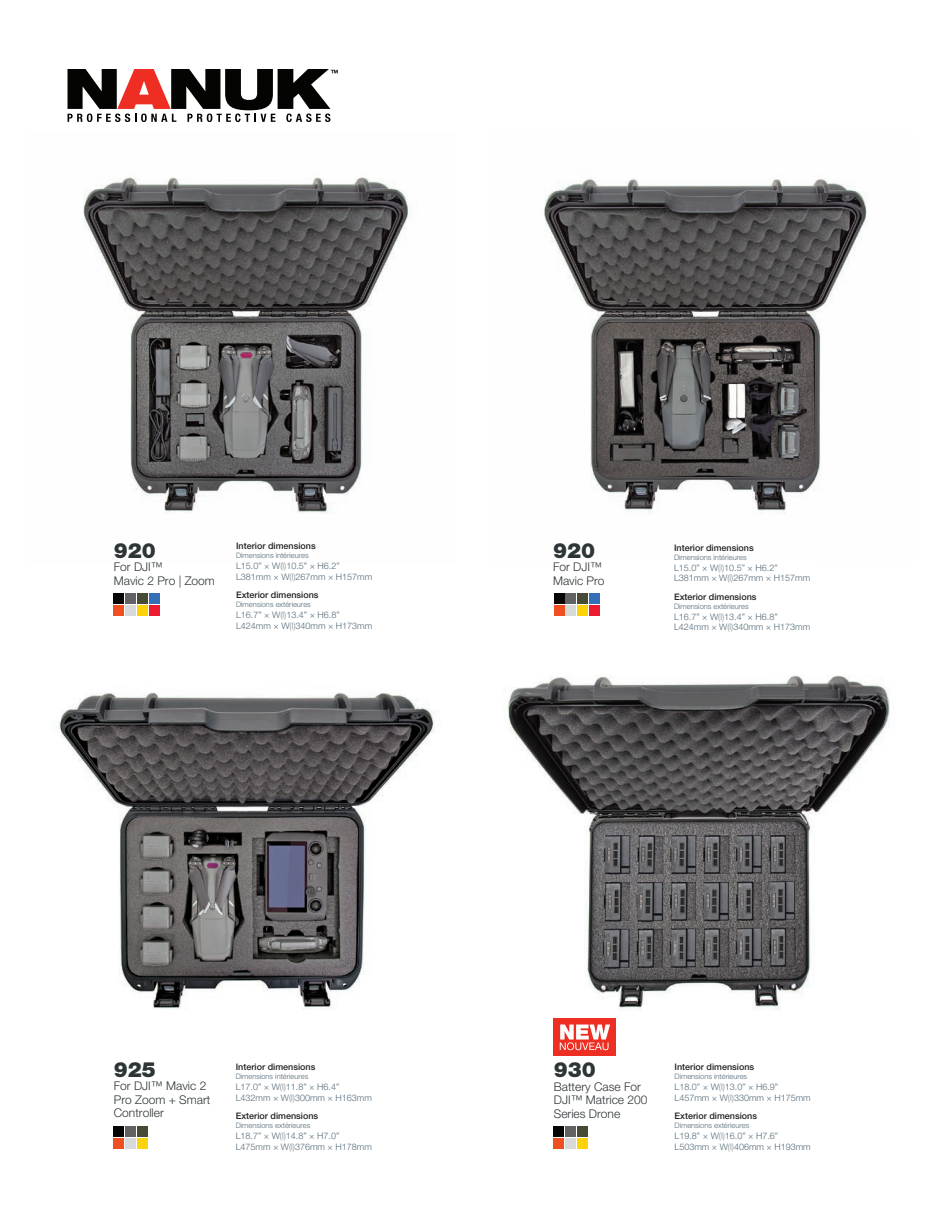
<style>
.page{position:relative;width:945px;height:1215px;background:#fff}
.page>*{position:absolute;margin:0;border:0;box-sizing:border-box;transform-origin:0 0}
.t1{font:900 21px "Helvetica Neue LT Std";color:#2e3537}
.t2{font:300 12px/13.5px "Helvetica Neue LT Std";color:#2e3537}
.t3{font:300 9px/10.8px "Helvetica Neue LT Std";color:#546a78}
.t4{font:500 9px "Helvetica Neue LT Std";color:#231f20}
.t5{font:300 7.5px "Helvetica Neue LT Std";color:#546a78}
.s1{color:#7f858a}
</style>
<div class="page">
<svg style="left:68px;top:69px;width:270px;height:53px"></svg>
<div style="left:554px;top:1127px;width:10px;height:10px;background:#040504"></div>
<div style="left:566px;top:1127px;width:10px;height:10px;background:#626262"></div>
<div style="left:578px;top:1127px;width:10px;height:10px;background:#454b34"></div>
<div style="left:578px;top:1139px;width:10px;height:10px;background:#fcd308"></div>
<div style="left:554px;top:1139px;width:10px;height:10px;background:#f04f22"></div>
<div style="left:566px;top:1139px;width:10px;height:10px;background:#d7dad8"></div>
<div style="left:114px;top:1126px;width:10px;height:11px;background:#040504"></div>
<div style="left:126px;top:1126px;width:10px;height:11px;background:#626262"></div>
<div style="left:138px;top:1126px;width:10px;height:11px;background:#454b34"></div>
<div style="left:114px;top:1138px;width:10px;height:11px;background:#f04f22"></div>
<div style="left:126px;top:1138px;width:10px;height:11px;background:#d7dad8"></div>
<div style="left:138px;top:1138px;width:10px;height:11px;background:#fcd308"></div>
<img style="left:83px;top:177px;width:328px;height:336px">
<img style="left:59px;top:692px;width:376px;height:317px">
<img style="left:544px;top:179px;width:323px;height:335px">
<div style="left:114px;top:594px;width:10px;height:10px;background:#040504"></div>
<div style="left:126px;top:594px;width:10px;height:10px;background:#626262"></div>
<div style="left:138px;top:594px;width:10px;height:10px;background:#454b34"></div>
<div style="left:138px;top:606px;width:10px;height:10px;background:#fcd308"></div>
<div style="left:114px;top:606px;width:10px;height:10px;background:#f04f22"></div>
<div style="left:126px;top:606px;width:10px;height:10px;background:#d7dad8"></div>
<div style="left:149px;top:594px;width:11px;height:10px;background:#3470b8"></div>
<div style="left:149px;top:606px;width:11px;height:10px;background:#ed1b32"></div>
<div style="left:554px;top:594px;width:10px;height:10px;background:#040504"></div>
<div style="left:566px;top:594px;width:10px;height:10px;background:#626262"></div>
<div style="left:578px;top:594px;width:10px;height:10px;background:#454b34"></div>
<div style="left:578px;top:606px;width:10px;height:10px;background:#fcd308"></div>
<div style="left:554px;top:606px;width:10px;height:10px;background:#f04f22"></div>
<div style="left:566px;top:606px;width:10px;height:10px;background:#d7dad8"></div>
<div style="left:590px;top:594px;width:10px;height:10px;background:#3470b8"></div>
<div style="left:590px;top:606px;width:10px;height:10px;background:#ed1b32"></div>
<img style="left:507px;top:675px;width:383px;height:346px">
<div style="left:554px;top:1019px;width:62px;height:37px;background:#ee2e22"></div>
<svg style="left:560px;top:1025px;width:50px;height:25px"></svg>
<h1 class="t1" style="left:114px;top:538px;width:44px">920</h1>
<h2 class="t2" style="left:114px;top:560px;width:103px">For DJI™<br>Mavic 2 Pro | Zoom</h2>
<p class="t4" style="left:236px;top:541px;width:81px">Interior dimensions</p>
<p class="t5" style="left:236px;top:551px;width:74px">Dimensions intérieures</p>
<p class="t3" style="left:236px;top:560px;width:138px">L15.0” × W<span class="s1">(l)</span>10.5” × H6.2”<br>L381mm × W<span class="s1">(l)</span>267mm × H157mm</p>
<p class="t4" style="left:236px;top:590px;width:84px">Exterior dimensions</p>
<p class="t5" style="left:236px;top:600px;width:76px">Dimensions extérieures</p>
<p class="t3" style="left:236px;top:609px;width:138px">L16.7” × W<span class="s1">(l)</span>13.4” × H6.8”<br>L424mm × W<span class="s1">(l)</span>340mm × H173mm</p>
<h1 class="t1" style="left:114px;top:1057px;width:44px">925</h1>
<h2 class="t2" style="left:114px;top:1079px;width:98px">For DJI™ Mavic 2<br>Pro Zoom + Smart<br>Controller</h2>
<p class="t4" style="left:236px;top:1061px;width:81px">Interior dimensions</p>
<p class="t5" style="left:236px;top:1072px;width:74px">Dimensions intérieures</p>
<p class="t3" style="left:236px;top:1081px;width:138px">L17.0” × W<span class="s1">(l)</span>11.8” × H6.4”<br>L432mm × W<span class="s1">(l)</span>300mm × H163mm</p>
<p class="t4" style="left:236px;top:1110px;width:84px">Exterior dimensions</p>
<p class="t5" style="left:236px;top:1121px;width:76px">Dimensions extérieures</p>
<p class="t3" style="left:236px;top:1130px;width:138px">L18.7” × W<span class="s1">(l)</span>14.8” × H7.0”<br>L475mm × W<span class="s1">(l)</span>376mm × H178mm</p>
<h1 class="t1" style="left:553px;top:538px;width:44px">920</h1>
<h2 class="t2" style="left:553px;top:560px;width:53px">For DJI™<br>Mavic Pro</h2>
<p class="t4" style="left:674px;top:542px;width:81px">Interior dimensions</p>
<p class="t5" style="left:674px;top:553px;width:74px">Dimensions intérieures</p>
<p class="t3" style="left:674px;top:562px;width:138px">L15.0” × W<span class="s1">(l)</span>10.5” × H6.2”<br>L381mm × W<span class="s1">(l)</span>267mm × H157mm</p>
<p class="t4" style="left:674px;top:591px;width:84px">Exterior dimensions</p>
<p class="t5" style="left:674px;top:602px;width:76px">Dimensions extérieures</p>
<p class="t3" style="left:674px;top:611px;width:138px">L16.7” × W<span class="s1">(l)</span>13.4” × H6.8”<br>L424mm × W<span class="s1">(l)</span>340mm × H173mm</p>
<h1 class="t1" style="left:554px;top:1057px;width:44px">930</h1>
<h2 class="t2" style="left:554px;top:1080px;width:95px">Battery Case For<br>DJI™ Matrice 200<br>Series Drone</h2>
<p class="t4" style="left:675px;top:1062px;width:81px">Interior dimensions</p>
<p class="t5" style="left:675px;top:1072px;width:74px">Dimensions intérieures</p>
<p class="t3" style="left:675px;top:1081px;width:138px">L18.0” × W<span class="s1">(l)</span>13.0” × H6.9”<br>L457mm × W<span class="s1">(l)</span>330mm × H175mm</p>
<p class="t4" style="left:675px;top:1111px;width:84px">Exterior dimensions</p>
<p class="t5" style="left:675px;top:1121px;width:76px">Dimensions extérieures</p>
<p class="t3" style="left:675px;top:1130px;width:138px">L19.8” × W<span class="s1">(l)</span>16.0” × H7.6”<br>L503mm × W<span class="s1">(l)</span>406mm × H193mm</p>
</div>
